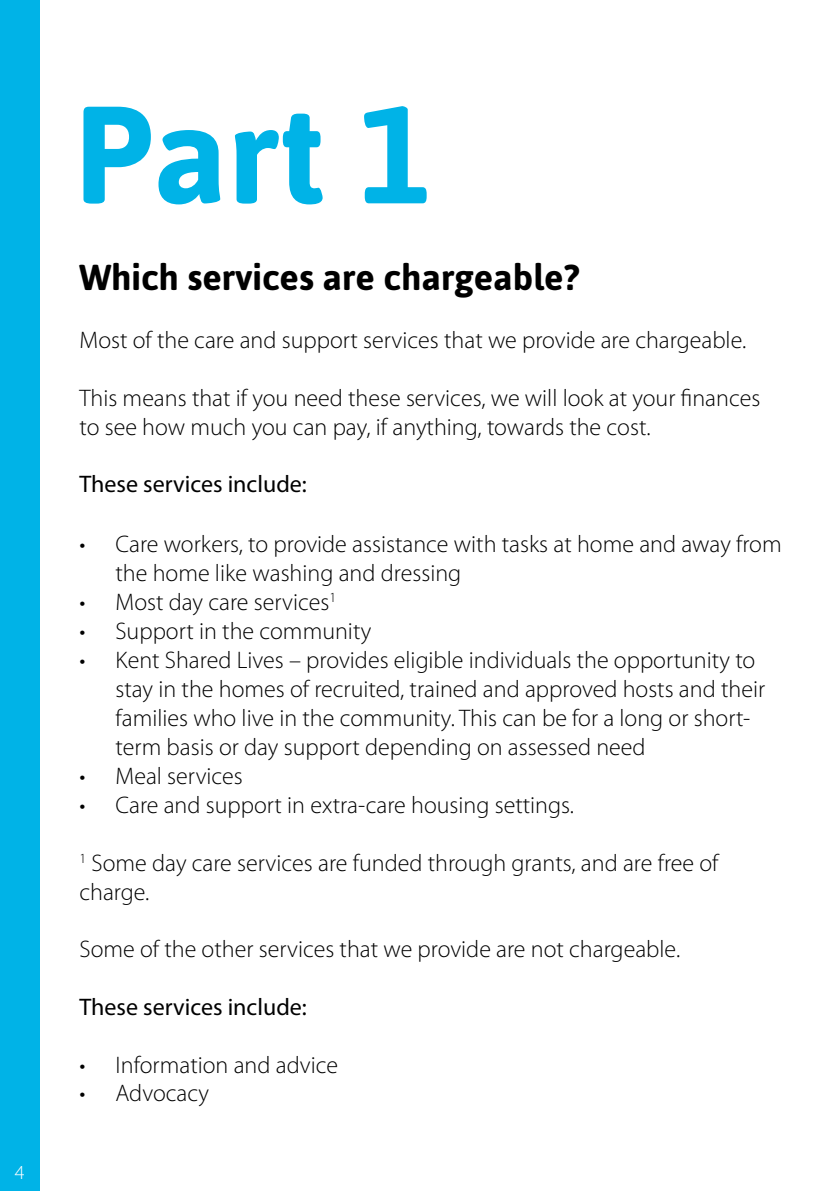
<style>
.page{position:relative;width:840px;height:1191px;background:#fff}
.page>*{position:absolute;margin:0;border:0;box-sizing:border-box;transform-origin:0 0}
.Headline{font:700 138px "Asap";color:#00b3e7}
.Sub_heading{font:700 36px "Asap";color:#000}
.t1{font:300 24px/29px "Myriad Pro";color:#000}
.t2{font:24px "Myriad Pro";color:#000}
.t3{font:300 20px "Myriad Pro";color:#fff}
</style>
<div class="page">
<div style="left:0;top:0;width:40px;height:1191px;background:#00b3e7"></div>
<p class="t3" style="left:15px;top:1160px;width:11px">4</p>
<p class="Headline" style="left:74px;top:74px;width:360px">Part 1</p>
<p class="Sub_heading" style="left:79px;top:257px;width:501px">Which services are chargeable?</p>
<p class="t1" style="left:79px;top:325px;width:668px">Most of the care and support services that we provide are chargeable.</p>
<p class="t1" style="left:79px;top:383px;width:682px">This means that if you need these services, we will look at your finances to see how much you can pay, if anything, towards the cost.</p>
<p class="t2" style="left:79px;top:469px;width:229px">These services include:</p>
<p class="t1" style="left:115px;top:529px;width:667px;text-indent:-36px">• Care workers, to provide assistance with tasks at home and away from the home like washing and dressing</p>
<p class="t1" style="left:79px;top:587px;width:258px">• Most day care services<sup>1</sup></p>
<p class="t1" style="left:79px;top:616px;width:293px">• Support in the community</p>
<p class="t1" style="left:115px;top:645px;width:650px;text-indent:-36px">• Kent Shared Lives – provides eligible individuals the opportunity to stay in the homes of recruited, trained and approved hosts and their families who live in the community. This can be for a long or short&shy;term basis or day support depending on assessed need</p>
<p class="t1" style="left:79px;top:761px;width:165px">• Meal services</p>
<p class="t1" style="left:79px;top:790px;width:496px">• Care and support in extra-care housing settings.</p>
<p class="t1" style="left:79px;top:848px;width:640px"><sup>1</sup> Some day care services are funded through grants, and are free of charge.</p>
<p class="t1" style="left:79px;top:934px;width:602px">Some of the other services that we provide are not chargeable.</p>
<p class="t2" style="left:79px;top:992px;width:229px">These services include:</p>
<p class="t1" style="left:79px;top:1050px;width:260px">• Information and advice</p>
<p class="t1" style="left:79px;top:1078px;width:131px">• Advocacy</p>
</div>
